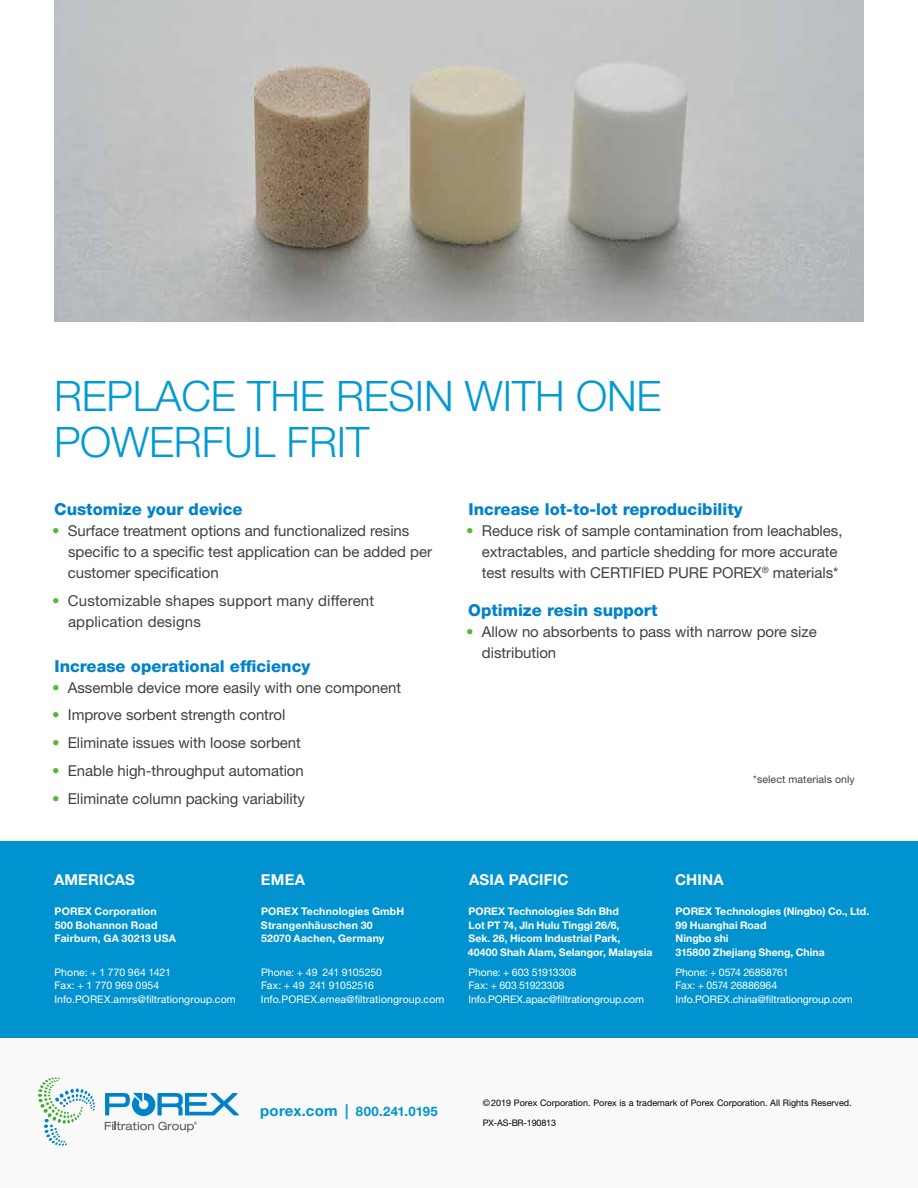
<style>
.page{position:relative;width:918px;height:1188px;background:#fff}
.page>*{position:absolute;margin:0;border:0;box-sizing:border-box;transform-origin:0 0}
.t1{font:300 42px/46.5px "Helvetica Neue LT Std";letter-spacing:-.005em;color:#009ad4}
.t2{font:800 16.5px "Helvetica Neue LT Std";color:#0082ca}
.t3{font:15px/21px "Helvetica Neue LT Std";letter-spacing:-.005em;color:#414042}
.t4{font:700 15px "Helvetica Neue LT Std";letter-spacing:.01em;color:#fff}
.t5{font:700 13.2px "Helvetica Neue LT Std";letter-spacing:.02em;color:#0093d0}
.t6{font:700 10.5px/13.5px "Helvetica Neue LT Std";letter-spacing:.005em;color:#fff}
.t7{font:10.5px/13.5px "Helvetica Neue LT Std";letter-spacing:-.005em;color:#fff}
.t8{font:10.5px "Helvetica Neue LT Std";letter-spacing:.01em;color:#414042}
.t9{font:9px "Helvetica Neue LT Std";color:#000}
.t10{font:9px "Helvetica Neue LT Std";letter-spacing:-.02em;color:#000}
.s1{color:#56b83f}
.s2{font-size:15px}
</style>
<div class="page">
<div style="left:0;top:841px;width:918px;height:198px;background:#0093d0"></div>
<div style="left:0;top:1039px;width:918px;height:149px;background:#f9f9f9"></div>
<svg style="left:38px;top:1077px;width:57px;height:69px"></svg>
<svg style="left:105px;top:1093px;width:134px;height:23px"></svg>
<svg style="left:105px;top:1122px;width:92px;height:10px"></svg>
<img style="left:54px;top:0;width:810px;height:322px">
<h1 class="t1" style="left:54px;top:372px;width:609px">REPLACE THE RESIN WITH ONE<br>POWERFUL FRIT</h1>
<p class="t2" style="left:54px;top:499px;width:190px">Customize your device</p>
<p class="t3" style="left:68px;top:520px;width:366px;text-indent:-16px"><span class="s1">•</span> Surface treatment options and functionalized resins specific to a specific test application can be added per customer specification</p>
<p class="t3" style="left:68px;top:590px;width:307px;text-indent:-16px"><span class="s1">•</span> Customizable shapes support many different application designs</p>
<p class="t2" style="left:54px;top:656px;width:257px">Increase operational efficiency</p>
<p class="t3" style="left:52px;top:677px;width:350px"><span class="s1">•</span> Assemble device more easily with one component</p>
<p class="t3" style="left:52px;top:704px;width:235px"><span class="s1">•</span> Improve sorbent strength control</p>
<p class="t3" style="left:52px;top:732px;width:250px"><span class="s1">•</span> Eliminate issues with loose sorbent</p>
<p class="t3" style="left:52px;top:760px;width:253px"><span class="s1">•</span> Enable high-throughput automation</p>
<p class="t3" style="left:52px;top:788px;width:254px"><span class="s1">•</span> Eliminate column packing variability</p>
<p class="t2" style="left:468px;top:499px;width:276px">Increase lot-to-lot reproducibility</p>
<p class="t3" style="left:482px;top:520px;width:362px;text-indent:-16px"><span class="s1">•</span> Reduce risk of sample contamination from leachables, extractables, and particle shedding for more accurate test results with CERTIFIED PURE POREX<sup>®</sup> materials*</p>
<p class="t2" style="left:468px;top:600px;width:191px">Optimize resin support</p>
<p class="t3" style="left:482px;top:621px;width:336px;text-indent:-16px"><span class="s1">•</span> Allow no absorbents to pass with narrow pore size distribution</p>
<p class="t8" style="left:753px;top:773px;width:103px">*select materials only</p>
<p class="t4" style="left:54px;top:870px;width:82px">AMERICAS</p>
<p class="t6" style="left:55px;top:904px;width:123px">POREX Corporation<br>500 Bohannon Road<br>Fairburn, GA 30213 USA</p>
<p class="t7" style="left:54px;top:965px;width:183px">Phone: + 1 770 964 1421<br>Fax: + 1 770 969 0954<br>Info.POREX.amrs@filtrationgroup.com</p>
<p class="t4" style="left:261px;top:870px;width:46px">EMEA</p>
<p class="t6" style="left:261px;top:904px;width:145px">POREX Technologies GmbH<br>Strangenhäuschen 30<br>52070 Aachen, Germany</p>
<p class="t7" style="left:261px;top:965px;width:185px">Phone: + 49 241 9105250<br>Fax: + 49 241 91052516<br>Info.POREX.emea@filtrationgroup.com</p>
<p class="t4" style="left:469px;top:870px;width:101px">ASIA PACIFIC</p>
<p class="t6" style="left:468px;top:904px;width:186px">POREX Technologies Sdn Bhd<br>Lot PT 74, Jln Hulu Tinggi 26/6,<br>Sek. 26, Hicom Industrial Park,<br>40400 Shah Alam, Selangor, Malaysia</p>
<p class="t7" style="left:468px;top:965px;width:177px">Phone: + 603 51913308<br>Fax: + 603 51923308<br>Info.POREX.apac@filtrationgroup.com</p>
<p class="t4" style="left:675px;top:870px;width:50px">CHINA</p>
<p class="t6" style="left:676px;top:904px;width:195px">POREX Technologies (Ningbo) Co., Ltd.<br>99 Huanghai Road<br>Ningbo shi<br>315800 Zhejiang Sheng, China</p>
<p class="t7" style="left:675px;top:965px;width:179px">Phone: + 0574 26858761<br>Fax: + 0574 26886964<br>Info.POREX.china@filtrationgroup.com</p>
<p class="t5" style="left:260px;top:1103px;width:179px"><span class="s2">porex.com |</span> 800.241.0195</p>
<p class="t9" style="left:483px;top:1097px;width:371px">©2019 Porex Corporation. Porex is a trademark of Porex Corporation. All Rights Reserved.</p>
<p class="t10" style="left:483px;top:1118px;width:75px">PX-AS-BR-190813</p>
</div>
